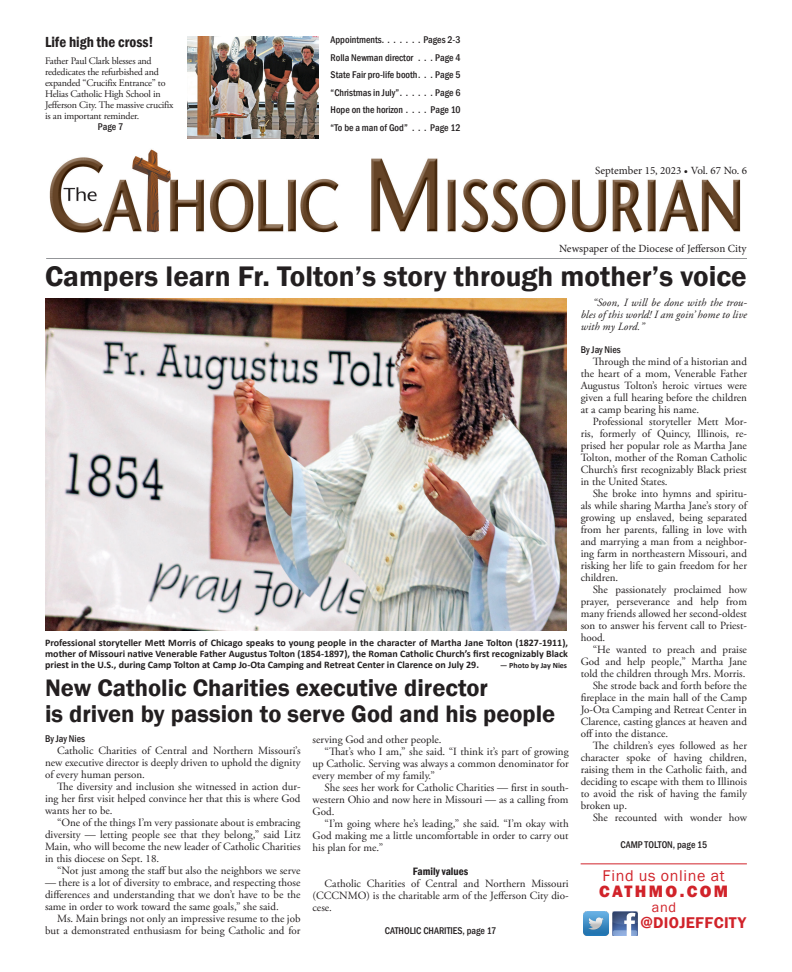
<style>
.page{position:relative;width:792px;height:972px;background:#fff}
.page>*{position:absolute;margin:0;border:0;box-sizing:border-box;transform-origin:0 0}
.Headline{font:600 29.1px "Franklin Gothic";color:#231f20}
.Headline-2{font:600 24.5px "Franklin Gothic";color:#231f20}
.Body_Text{font:800 17px "Franklin Gothic";letter-spacing:.14em;color:#d1232a}
.Body_Text-2{font:16px "Franklin Gothic";letter-spacing:.04em;color:#d1232a}
.Body_Text-3{font:600 16px "Franklin Gothic";letter-spacing:.02em;color:#d1232a}
.t1{font:600 condensed 15px "Franklin Gothic";color:#231f20}
.Body_Text-4{font:14.3px "Franklin Gothic";color:#d1232a}
.Body_Text-5{font:11px/12px "Adobe Garamond Pro";color:#231f20;text-align:justify}
.Body_Text-6{font:italic 11px/12px "Adobe Garamond Pro";letter-spacing:.01em;color:#231f20;text-align:justify}
.t2{font:11px "Minion Pro";color:#231f20}
.Subhead{font:600 condensed 11px "Franklin Gothic";color:#231f20}
.Cutline{font:700 10px/11px "Calibri";color:#231f20;text-align:justify}
.Byline{font:500 condensed 10px "Franklin Gothic";color:#231f20}
.t3{font:10px/11px "Adobe Garamond Pro";letter-spacing:-.02em;color:#231f20}
.Cutline-2{font:700 8px "Calibri";color:#231f20}
</style>
<div class="page">
<img style="left:49px;top:149px;width:692px;height:84px">
<hr style="left:46px;top:258px;width:701px;height:1px;background:#939598">
<hr style="left:581px;top:863px;width:166px;height:1px;background:#d1232a">
<img style="left:612px;top:911px;width:25px;height:25px">
<img style="left:584px;top:911px;width:25px;height:25px">
<img style="left:45px;top:299px;width:522px;height:332px">
<img style="left:188px;top:36px;width:131px;height:103px">
<p class="t1" style="left:45px;top:31px;width:110px">Life high the cross!</p>
<p class="t3" style="left:45px;top:56px;width:130px">Father Paul Clark blesses and rededicates the refurbished and expanded “Crucifix Entrance” to<br>Helias Catholic High School in<br>Jefferson City. The massive crucifix is an important reminder.</p>
<p class="Byline" style="left:98px;top:120px;width:27px">Page 7</p>
<p class="Byline" style="left:331px;top:33px;width:57px">Appointments. ......</p>
<p class="Byline" style="left:423px;top:33px;width:39px">Pages 2-3</p>
<p class="Byline" style="left:331px;top:51px;width:87px">Rolla Newman director ...</p>
<p class="Byline" style="left:435px;top:51px;width:27px">Page 4</p>
<p class="Byline" style="left:331px;top:68px;width:132px">State Fair pro-life booth . . . Page 5</p>
<p class="Byline" style="left:331px;top:86px;width:132px">“Christmas in July” . . . . . . Page 6</p>
<p class="Byline" style="left:331px;top:103px;width:76px">Hope on the horizon .....</p>
<p class="Byline" style="left:431px;top:103px;width:32px">Page 10</p>
<p class="Byline" style="left:331px;top:121px;width:81px">“To be a man of God” ...</p>
<p class="Byline" style="left:430px;top:121px;width:32px">Page 12</p>
<p class="t2" style="left:595px;top:163px;width:153px">September 15, 2023 • Vol. 67 No. 6</p>
<p class="t2" style="left:559px;top:241px;width:189px">Newspaper of the Diocese of Jefferson City</p>
<p class="Headline" style="left:45px;top:258px;width:703px">Campers learn Fr. Tolton’s story through mother’s voice</p>
<p class="Cutline" style="left:45px;top:637px;width:524px">Professional storyteller Mett Morris of Chicago speaks to young people in the character of Martha Jane Tolton (1827-1911), mother of Missouri native Venerable Father Augustus Tolton (1854-1897), the Roman Catholic Church’s first recognizably Black priest in the U.S., during Camp Tolton at Camp Jo-Ota Camping and Retreat Center in Clarence on July 29.</p>
<p class="Cutline-2" style="left:500px;top:660px;width:69px">— Photo by Jay Nies</p>
<p class="Headline-2" style="left:45px;top:673px;width:445px">New Catholic Charities executive director</p>
<p class="Headline-2" style="left:45px;top:699px;width:512px">is driven by passion to serve God and his people</p>
<p class="Byline" style="left:45px;top:732px;width:42px">By Jay Nies</p>
<p class="Body_Text-5" style="left:45px;top:745px;width:257px;text-indent:12px">Catholic Charities of Central and Northern Missouri’s new executive director is deeply driven to uphold the dignity of every human person.</p>
<p class="Body_Text-5" style="left:45px;top:781px;width:257px;text-indent:12px">The diversity and inclusion she witnessed in action dur&shy;ing her first visit helped convince her that this is where God wants her to be.</p>
<p class="Body_Text-5" style="left:45px;top:817px;width:257px;text-indent:12px">“One of the things I’m very passionate about is embracing diversity — letting people see that they belong,” said Litz Main, who will become the new leader of Catholic Charities in this diocese on Sept. 18.</p>
<p class="Body_Text-5" style="left:57px;top:865px;width:245px">“Not just among the staff but also the neighbors we serve</p>
<p class="Body_Text-5" style="left:45px;top:877px;width:257px">— there is a lot of diversity to embrace, and respecting those differences and understanding that we don’t have to be the same in order to work toward the same goals,” she said.</p>
<p class="Body_Text-5" style="left:45px;top:913px;width:257px;text-align:right">Ms. Main brings not only an impressive resume to the job but a demonstrated enthusiasm for being Catholic and for</p>
<p class="Body_Text-5" style="left:313px;top:734px;width:131px">serving God and other people.</p>
<p class="Body_Text-5" style="left:313px;top:746px;width:258px;text-indent:12px">“That’s who I am,” she said. “I think it’s part of growing up Catholic. Serving was always a common denominator for every member of my family.”</p>
<p class="Body_Text-5" style="left:313px;top:782px;width:258px;text-indent:12px">She sees her work for Catholic Charities — first in south&shy;western Ohio and now here in Missouri — as a calling from God.</p>
<p class="Body_Text-5" style="left:313px;top:818px;width:258px;text-indent:12px">“I’m going where he’s leading,” she said. “I’m okay with God making me a little uncomfortable in order to carry out his plan for me.”</p>
<p class="Subhead" style="left:413px;top:864px;width:57px">Family values</p>
<p class="Body_Text-5" style="left:313px;top:878px;width:258px;text-indent:12px">Catholic Charities of Central and Northern Missouri (CCCNMO) is the charitable arm of the Jefferson City dio&shy;cese.</p>
<p class="Byline" style="left:385px;top:924px;width:113px">CATHOLIC CHARITIES, page 17</p>
<p class="Body_Text-6" style="left:581px;top:297px;width:168px;text-indent:12px">“Soon, I will be done with the trou&shy;bles of this world! I am goin’ home to live with my Lord.”</p>
<p class="Byline" style="left:581px;top:344px;width:42px">By Jay Nies</p>
<p class="Body_Text-5" style="left:581px;top:356px;width:168px;text-indent:12px">Through the mind of a historian and the heart of a mom, Venerable Father Augustus Tolton’s heroic virtues were given a full hearing before the children at a camp bearing his name.</p>
<p class="Body_Text-5" style="left:581px;top:416px;width:168px;text-indent:12px">Professional storyteller Mett Mor&shy;ris, formerly of Quincy, Illinois, re&shy;prised her popular role as Martha Jane Tolton, mother of the Roman Catholic Church’s first recognizably Black priest in the United States.</p>
<p class="Body_Text-5" style="left:581px;top:488px;width:168px;text-indent:12px">She broke into hymns and spiritu&shy;als while sharing Martha Jane’s story of growing up enslaved, being separated from her parents, falling in love with and marrying a man from a neighbor&shy;ing farm in northeastern Missouri, and risking her life to gain freedom for her children.</p>
<p class="Body_Text-5" style="left:581px;top:584px;width:168px;text-indent:12px">She passionately proclaimed how prayer, perseverance and help from many friends allowed her second-oldest son to answer his fervent call to Priest&shy;hood.</p>
<p class="Body_Text-5" style="left:581px;top:644px;width:168px;text-indent:12px">“He wanted to preach and praise God and help people,” Martha Jane told the children through Mrs. Morris.</p>
<p class="Body_Text-5" style="left:581px;top:680px;width:168px;text-indent:12px">She strode back and forth before the fireplace in the main hall of the Camp Jo-Ota Camping and Retreat Center in Clarence, casting glances at heaven and off into the distance.</p>
<p class="Body_Text-5" style="left:581px;top:740px;width:168px;text-indent:12px">The children’s eyes followed as her character spoke of having children, raising them in the Catholic faith, and deciding to escape with them to Illinois to avoid the risk of having the family broken up.</p>
<p class="Body_Text-5" style="left:593px;top:812px;width:156px">She recounted with wonder how</p>
<p class="Byline" style="left:620px;top:838px;width:88px">CAMP TOLTON, page 15</p>
<p class="Body_Text-2" style="left:603px;top:865px;width:124px">Find us online at</p>
<p class="Body_Text" style="left:599px;top:880px;width:131px">CATHMO.COM</p>
<p class="Body_Text-3" style="left:641px;top:913px;width:107px">@DIOJEFFCITY</p>
<p class="Body_Text-4" style="left:652px;top:898px;width:26px">and</p>
</div>
